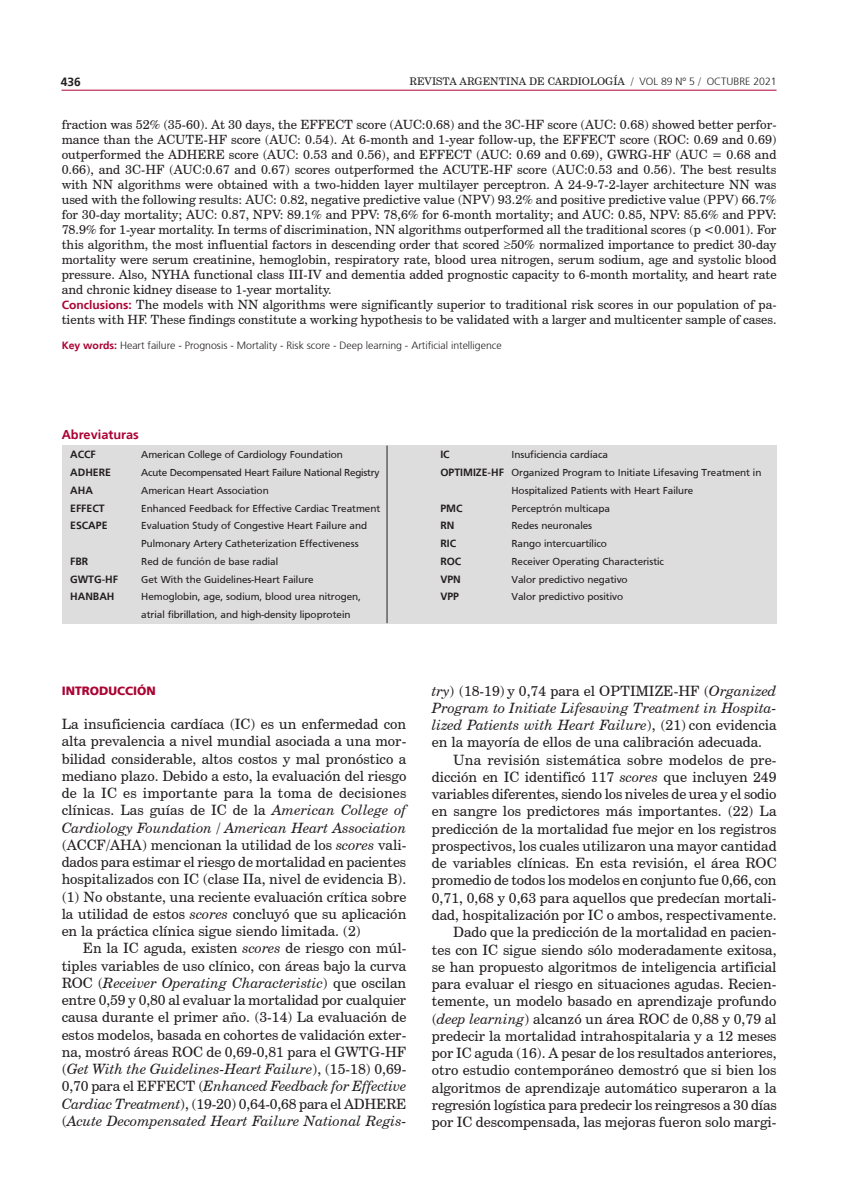
<style>
.page{position:relative;width:851px;height:1191px;background:#fff}
.page>*{position:absolute;margin:0;border:0;box-sizing:border-box;transform-origin:0 0}
.texto{font:14.25px/17.2px "Century Schoolbook BT";color:#231f20;text-align:justify}
.texto1{font:14.25px/17.2px "Century Schoolbook BT";color:#231f20;text-align:justify}
.sumario1{font:12.75px/15px "Century Schoolbook BT";color:#231f20;text-align:justify}
.subtit2n{font:700 12.75px "Frutiger";color:#ab0333}
.subtit{font:900 12px "Frutiger";color:#ab0333}
.t1{font:700 12px "Frutiger";color:#231f20}
.abreviat{font:10.5px "Frutiger";color:#231f20}
.clave_abstract{font:300 10.5px "Frutiger";color:#231f20}
.abreviat-2{font:700 10.5px "Frutiger";color:#231f20}
.t2{font:10.5px "Century Schoolbook BT";color:#231f20}
.abreviat-3{font:10.5px "Frutiger";letter-spacing:-.02em;color:#231f20}
.s1{font-family:"Frutiger";font-weight:300}
.s2{font-family:"Frutiger";font-weight:700;font-size:12px;color:#ab0333}
.s3{font-weight:700;color:#ab0333}
.s4{font-weight:700}
.s5{font-style:italic}
</style>
<div class="page">
<hr style="left:62px;top:90px;width:714px;height:1px;background:#ab0333">
<div style="left:62px;top:445px;width:714px;height:179px;background:#dedddd"></div>
<hr style="left:386px;top:445px;width:1px;height:178px;background:#231f20">
<p class="t1" style="left:61px;top:75px;width:22px">436</p>
<p class="t2" style="left:409px;top:75px;width:368px">REVISTA ARGENTINA DE CARDIOLOGÍA / <span class="s1">VOL 89 Nº 5</span> / <span class="s1">OCTUBRE 2021</span></p>
<p class="sumario1" style="left:62px;top:117px;width:716px">fraction was 52% (35-60). At 30 days, the EFFECT score (AUC:0.68) and the 3C-HF score (AUC: 0.68) showed better perfor&shy;mance than the ACUTE-HF score (AUC: 0.54). At 6-month and 1-year follow-up, the EFFECT score (ROC: 0.69 and 0.69) outperformed the ADHERE score (AUC: 0.53 and 0.56), and EFFECT (AUC: 0.69 and 0.69), GWRG-HF (AUC = 0.68 and 0.66), and 3C-HF (AUC:0.67 and 0.67) scores outperformed the ACUTE-HF score (AUC:0.53 and 0.56). The best results with NN algorithms were obtained with a two-hidden layer multilayer perceptron. A 24-9-7-2-layer architecture NN was used with the following results: AUC: 0.82, negative predictive value (NPV) 93.2% and positive predictive value (PPV) 66.7% for 30-day mortality; AUC: 0.87, NPV: 89.1% and PPV: 78,6% for 6-month mortality; and AUC: 0.85, NPV: 85.6% and PPV:<br>78.9% for 1-year mortality. In terms of discrimination, NN algorithms outperformed all the traditional scores (p &lt;0.001). For this algorithm, the most influential factors in descending order that scored ≥50% normalized importance to predict 30-day mortality were serum creatinine, hemoglobin, respiratory rate, blood urea nitrogen, serum sodium, age and systolic blood pressure. Also, NYHA functional class III-IV and dementia added prognostic capacity to 6-month mortality, and heart rate and chronic kidney disease to 1-year mortality.</p>
<p class="sumario1" style="left:62px;top:297px;width:716px"><span class="s2">Conclusions:</span> The models with NN algorithms were significantly superior to traditional risk scores in our population of pa&shy;tients with HF. These findings constitute a working hypothesis to be validated with a larger and multicenter sample of cases.</p>
<p class="clave_abstract" style="left:62px;top:340px;width:441px"><span class="s3">Key words:</span> Heart failure - Prognosis - Mortality - Risk score - Deep learning - Artificial intelligence</p>
<p class="subtit2n" style="left:62px;top:427px;width:79px">Abreviaturas</p>
<p class="abreviat-2" style="left:70px;top:448px;width:27px">ACCF</p>
<p class="abreviat" style="left:141px;top:449px;width:203px">American College of Cardiology Foundation</p>
<p class="abreviat-2" style="left:70px;top:466px;width:42px">ADHERE</p>
<p class="abreviat-3" style="left:141px;top:466px;width:239px">Acute Decompensated Heart Failure National Registry</p>
<p class="abreviat-2" style="left:70px;top:484px;width:24px">AHA</p>
<p class="abreviat" style="left:141px;top:484px;width:129px">American Heart Association</p>
<p class="abreviat-2" style="left:70px;top:502px;width:36px">EFFECT</p>
<p class="abreviat" style="left:141px;top:502px;width:240px">Enhanced Feedback for Effective Cardiac Treatment</p>
<p class="abreviat-2" style="left:70px;top:519px;width:39px">ESCAPE</p>
<p class="abreviat" style="left:141px;top:520px;width:227px">Evaluation Study of Congestive Heart Failure and</p>
<p class="abreviat" style="left:141px;top:537px;width:219px">Pulmonary Artery Catheterization Effectiveness</p>
<p class="abreviat-2" style="left:70px;top:555px;width:20px">FBR</p>
<p class="abreviat" style="left:141px;top:555px;width:138px">Red de función de base radial</p>
<p class="abreviat-2" style="left:70px;top:573px;width:49px">GWTG-HF</p>
<p class="abreviat" style="left:141px;top:573px;width:174px">Get With the Guidelines-Heart Failure</p>
<p class="abreviat-2" style="left:70px;top:590px;width:46px">HANBAH</p>
<p class="abreviat" style="left:141px;top:591px;width:221px">Hemoglobin, age, sodium, blood urea nitrogen,</p>
<p class="abreviat" style="left:141px;top:609px;width:211px">atrial fibrillation, and high-density lipoprotein</p>
<p class="abreviat-2" style="left:440px;top:448px;width:11px">IC</p>
<p class="abreviat" style="left:511px;top:449px;width:98px">Insuficiencia cardíaca</p>
<p class="abreviat" style="left:440px;top:466px;width:322px"><span class="s4">OPTIMIZE-HF</span> Organized Program to Initiate Lifesaving Treatment in</p>
<p class="abreviat" style="left:511px;top:484px;width:183px">Hospitalized Patients with Heart Failure</p>
<p class="abreviat-2" style="left:440px;top:502px;width:24px">PMC</p>
<p class="abreviat" style="left:511px;top:502px;width:100px">Perceptrón multicapa</p>
<p class="abreviat-2" style="left:440px;top:519px;width:15px">RN</p>
<p class="abreviat" style="left:511px;top:520px;width:82px">Redes neuronales</p>
<p class="abreviat-2" style="left:440px;top:537px;width:17px">RIC</p>
<p class="abreviat" style="left:511px;top:537px;width:97px">Rango intercuartílico</p>
<p class="abreviat-2" style="left:440px;top:555px;width:22px">ROC</p>
<p class="abreviat" style="left:511px;top:555px;width:154px">Receiver Operating Characteristic</p>
<p class="abreviat-2" style="left:440px;top:573px;width:22px">VPN</p>
<p class="abreviat" style="left:511px;top:573px;width:118px">Valor predictivo negativo</p>
<p class="abreviat-2" style="left:440px;top:590px;width:20px">VPP</p>
<p class="abreviat" style="left:511px;top:591px;width:113px">Valor predictivo positivo</p>
<p class="subtit" style="left:62px;top:683px;width:96px">INTRODUCCIÓN</p>
<p class="texto1" style="left:62px;top:715px;width:346px">La insuficiencia cardíaca (IC) es un enfermedad con alta prevalencia a nivel mundial asociada a una mor&shy;bilidad considerable, altos costos y mal pronóstico a mediano plazo. Debido a esto, la evaluación del riesgo de la IC es importante para la toma de decisiones clínicas. Las guías de IC de la <span class="s5">American College of Cardiology Foundation / American Heart Association </span>(ACCF/AHA) mencionan la utilidad de los <span class="s5">scores</span> vali&shy;dados para estimar el riesgo de mortalidad en pacientes hospitalizados con IC (clase IIa, nivel de evidencia B). (1) No obstante, una reciente evaluación crítica sobre la utilidad de estos <span class="s5">scores</span> concluyó que su aplicación en la práctica clínica sigue siendo limitada. (2)</p>
<p class="texto" style="left:62px;top:939px;width:346px;text-indent:21px">En la IC aguda, existen <span class="s5">scores</span> de riesgo con múl&shy;tiples variables de uso clínico, con áreas bajo la curva ROC (<span class="s5">Receiver Operating Characteristic</span>) que oscilan entre 0,59 y 0,80 al evaluar la mortalidad por cualquier causa durante el primer año. (3-14) La evaluación de estos modelos, basada en cohortes de validación exter&shy;na, mostró áreas ROC de 0,69-0,81 para el GWTG-HF (<span class="s5">Get With the Guidelines-Heart Failure</span>), (15-18) 0,69- 0,70 para el EFFECT (<span class="s5">Enhanced Feedback for Effective Cardiac Treatment</span>), (19-20) 0,64-0,68 para el ADHERE (<span class="s5">Acute Decompensated Heart Failure National Regis-</span></p>
<p class="texto" style="left:432px;top:682px;width:346px"><span class="s5">try</span>) (18-19) y 0,74 para el OPTIMIZE-HF (<span class="s5">Organized Program to Initiate Lifesaving Treatment in Hospita&shy;lized Patients with Heart Failure</span>), (21) con evidencia en la mayoría de ellos de una calibración adecuada.</p>
<p class="texto" style="left:432px;top:751px;width:346px;text-indent:21px">Una revisión sistemática sobre modelos de pre&shy;dicción en IC identificó 117 <span class="s5">scores</span> que incluyen 249 variables diferentes, siendo los niveles de urea y el sodio en sangre los predictores más importantes. (22) La predicción de la mortalidad fue mejor en los registros prospectivos, los cuales utilizaron una mayor cantidad de variables clínicas. En esta revisión, el área ROC promedio de todos los modelos en conjunto fue 0,66, con 0,71, 0,68 y 0,63 para aquellos que predecían mortali&shy;dad, hospitalización por IC o ambos, respectivamente.</p>
<p class="texto" style="left:432px;top:923px;width:346px;text-indent:21px">Dado que la predicción de la mortalidad en pacien&shy;tes con IC sigue siendo sólo moderadamente exitosa, se han propuesto algoritmos de inteligencia artificial para evaluar el riesgo en situaciones agudas. Recien&shy;temente, un modelo basado en aprendizaje profundo (<span class="s5">deep learning</span>) alcanzó un área ROC de 0,88 y 0,79 al predecir la mortalidad intrahospitalaria y a 12 meses por IC aguda (16). A pesar de los resultados anteriores, otro estudio contemporáneo demostró que si bien los algoritmos de aprendizaje automático superaron a la regresión logística para predecir los reingresos a 30 días por IC descompensada, las mejoras fueron solo margi-</p>
</div>
